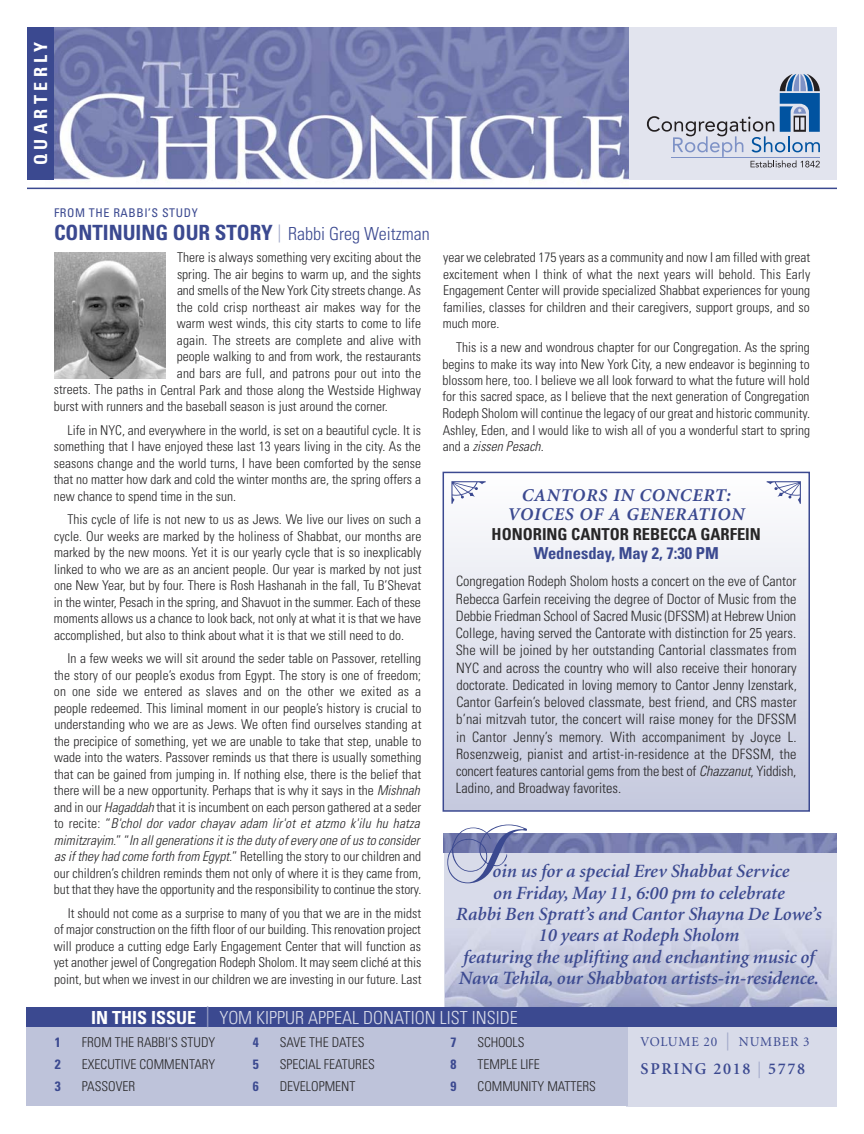
<style>
.page{position:relative;width:864px;height:1134px;background:#fff}
.page>*{position:absolute;margin:0;border:0;box-sizing:border-box;transform-origin:0 0}
.t1{font:68.1px "Chopin Script";color:#3b4990}
.t2{font:700 condensed 21px "Univers";color:#3b4990}
.t3{font:italic 600 18.75px/21.3px "Minion";color:#3b4990;text-align:center}
.t4{font:300 condensed 18px "Univers";color:#d8dbe9}
.t5{font:italic 700 18px/19.5px "Minion";letter-spacing:.05em;color:#3b4990;text-align:center}
.t6{font:700 condensed 18px "Univers";letter-spacing:.25em;color:#fff}
.t7{font:700 condensed 16.5px "Univers";color:#272627}
.t8{font:700 condensed 16.5px "Univers";color:#3b4990}
.t9{font:600 16.5px "Minion";letter-spacing:.1em;color:#3b4990}
.t10{font:300 condensed 14.25px/17.2px "Univers";color:#272627;text-align:justify}
.t11{font:300 condensed 13.5px/16.5px "Univers";color:#272627;text-align:justify}
.t12{font:13.5px "Minion";letter-spacing:.06em;color:#3b4990}
.t13{font:700 condensed 13.5px "Univers";color:#3b4990}
.t14{font:condensed 12px "Univers";letter-spacing:.05em;color:#3b4990}
.s1{font-weight:300;font-size:18px;color:#9da4c7}
.s2{font-weight:300;font-size:18px}
.s3{font-style:italic}
.s4{font-weight:700;color:#fff}
.s5{font-size:21px;color:#9da4c7}
.s6{font-family:"Univers";font-weight:300;font-stretch:condensed;font-size:18px;color:#9da4c7}
.s7{font-family:"Univers";font-weight:300;font-stretch:condensed;color:#9da4c7}
</style>
<div class="page">
<div style="left:627px;top:1007px;width:210px;height:99px;background:#d8dbe9"></div>
<div style="left:617px;top:27px;width:220px;height:152px;background:#e2e4ee"></div>
<div style="left:26px;top:1007px;width:602px;height:99px;background:#bec3da"></div>
<img style="left:54px;top:253px;width:111px;height:126px">
<img style="left:45px;top:27px;width:584px;height:159px">
<hr style="left:27px;top:188px;width:810px;height:1px;background:#3b4990">
<div style="left:27px;top:27px;width:27px;height:152px;background:#3b4990"></div>
<svg style="left:647px;top:74px;width:173px;height:93px"></svg>
<div style="left:444px;top:850px;width:392px;height:159px;background:#d8dbe9"></div>
<img style="left:446px;top:882px;width:391px;height:125px">
<img style="left:444px;top:833px;width:393px;height:19px">
<div style="left:444px;top:473px;width:365px;height:337px;background:linear-gradient(to bottom,#feffff,#c5c9de)"></div>
<div style="left:443px;top:472px;width:367px;height:340px;border:2px solid #3b4990"></div>
<div style="left:26px;top:1007px;width:811px;height:20px;background:#3b4990"></div>
<svg style="left:451px;top:481px;width:35px;height:23px"></svg>
<svg style="left:767px;top:481px;width:34px;height:23px"></svg>
<h3 class="t6" style="left:34px;top:165px;width:125px;rotate:-90deg">QUARTERLY</h3>
<p class="t14" style="left:54px;top:208px;width:145px">FROM THE RABBI’S STUDY</p>
<h2 class="t2" style="left:54px;top:224px;width:377px">CONTINUING OUR STORY <span class="s1">|</span> <span class="s2">Rabbi Greg Weitzman</span></h2>
<p class="t11" style="left:177px;top:251px;width:246px">There is always something very exciting about the</p>
<p class="t11" style="left:177px;top:267px;width:246px">spring. The air begins to warm up, and the sights</p>
<p class="t11" style="left:177px;top:284px;width:245px">and smells of the New York City streets change. As</p>
<p class="t11" style="left:177px;top:300px;width:246px">the cold crisp northeast air makes way for the</p>
<p class="t11" style="left:177px;top:317px;width:246px">warm west winds, this city starts to come to life</p>
<p class="t11" style="left:177px;top:333px;width:246px">again. The streets are complete and alive with</p>
<p class="t11" style="left:177px;top:350px;width:246px">people walking to and from work, the restaurants</p>
<p class="t11" style="left:177px;top:366px;width:246px">and bars are full, and patrons pour out into the</p>
<p class="t11" style="left:54px;top:383px;width:369px">streets. The paths in Central Park and those along the Westside Highway</p>
<p class="t11" style="left:54px;top:399px;width:335px">burst with runners and the baseball season is just around the corner.</p>
<p class="t11" style="left:54px;top:423px;width:369px;text-indent:14px">Life in NYC, and everywhere in the world, is set on a beautiful cycle. It is something that I have enjoyed these last 13 years living in the city. As the seasons change and the world turns, I have been comforted by the sense that no matter how dark and cold the winter months are, the spring offers a new chance to spend time in the sun.</p>
<p class="t11" style="left:54px;top:512px;width:369px;text-indent:14px">This cycle of life is not new to us as Jews. We live our lives on such a cycle. Our weeks are marked by the holiness of Shabbat, our months are marked by the new moons. Yet it is our yearly cycle that is so inexplicably linked to who we are as an ancient people. Our year is marked by not just one New Year, but by four. There is Rosh Hashanah in the fall, Tu B’Shevat in the winter, Pesach in the spring, and Shavuot in the summer. Each of these moments allows us a chance to look back, not only at what it is that we have accomplished, but also to think about what it is that we still need to do.</p>
<p class="t11" style="left:54px;top:651px;width:369px;text-align:left;text-indent:14px">In a few weeks we will sit around the seder table on Passover, retelling the story of our people’s exodus from Egypt. The story is one of freedom; on one side we entered as slaves and on the other we exited as a people redeemed. This liminal moment in our people’s history is crucial to understanding who we are as Jews. We often find ourselves standing at the precipice of something, yet we are unable to take that step, unable to wade into the waters. Passover reminds us that there is usually something that can be gained from jumping in. If nothing else, there is the belief that there will be a new opportunity. Perhaps that is why it says in the <span class="s3">Mishnah </span>and in our <span class="s3">Hagaddah</span> that it is incumbent on each person gathered at a seder to recite: “<span class="s3">B'chol dor vador chayav adam lir'ot et atzmo k'ilu hu hatza mimitzrayim.</span>” “<span class="s3">In all generations it is the duty of every one of us to consider as if they had come forth from Egypt.</span>” Retelling the story to our children and our children’s children reminds them not only of where it is they came from, but that they have the opportunity and the responsibility to continue the story.</p>
<p class="t11" style="left:54px;top:906px;width:369px;text-indent:14px">It should not come as a surprise to many of you that we are in the midst of major construction on the fifth floor of our building. This renovation project will produce a cutting edge Early Engagement Center that will function as yet another jewel of Congregation Rodeph Sholom. It may seem cliché at this point, but when we invest in our children we are investing in our future. Last</p>
<p class="t11" style="left:443px;top:251px;width:369px">year we celebrated 175 years as a community and now I am filled with great excitement when I think of what the next years will behold. This Early Engagement Center will provide specialized Shabbat experiences for young families, classes for children and their caregivers, support groups, and so much more.</p>
<p class="t11" style="left:442px;top:340px;width:369px;text-indent:14px">This is a new and wondrous chapter for our Congregation. As the spring begins to make its way into New York City, a new endeavor is beginning to blossom here, too. I believe we all look forward to what the future will hold for this sacred space, as I believe that the next generation of Congregation Rodeph Sholom will continue the legacy of our great and historic community.<br>Ashley, Eden, and I would like to wish all of you a wonderful start to spring and a <span class="s3">zissen Pesach</span>.</p>
<h3 class="t5" style="left:508px;top:487px;width:238px">CANTORS IN CONCERT:<br>VOICES OF A GENERATION</h3>
<p class="t7" style="left:492px;top:528px;width:271px">HONORING CANTOR REBECCA GARFEIN</p>
<p class="t8" style="left:534px;top:548px;width:186px">Wednesday, May 2, 7:30 PM</p>
<p class="t10" style="left:456px;top:574px;width:343px">Congregation Rodeph Sholom hosts a concert on the eve of Cantor Rebecca Garfein receiving the degree of Doctor of Music from the Debbie Friedman School of Sacred Music (DFSSM) at Hebrew Union College, having served the Cantorate with distinction for 25 years.<br>She will be joined by her outstanding Cantorial classmates from NYC and across the country who will also receive their honorary doctorate. Dedicated in loving memory to Cantor Jenny Izenstark, Cantor Garfein’s beloved classmate, best friend, and CRS master b’nai mitzvah tutor, the concert will raise money for the DFSSM in Cantor Jenny’s memory. With accompaniment by Joyce L.<br>Rosenzweig, pianist and artist-in-residence at the DFSSM, the concert features cantorial gems from the best of <span class="s3">Chazzanut</span>, Yiddish, Ladino, and Broadway favorites.</p>
<h1 class="t1" style="left:447px;top:806px;width:65px">J</h1>
<p class="t3" style="left:456px;top:862px;width:367px">oin us for a special Erev Shabbat Service<br>on Friday, May 11, 6:00 pm to celebrate<br>Rabbi Ben Spratt’s and Cantor Shayna De Lowe’s 10 years at Rodeph Sholom<br>featuring the uplifting and enchanting music of Nava Tehila, our Shabbaton artists-in-residence.</p>
<h3 class="t4" style="left:91px;top:1011px;width:428px"><span class="s4">IN THIS ISSUE</span> <span class="s5">|</span> YOM KIPPUR APPEAL DONATION LIST INSIDE</h3>
<p class="t13" style="left:55px;top:1037px;width:7px">1</p>
<p class="t11" style="left:82px;top:1035px;width:135px">FROM THE RABBI’S STUDY</p>
<p class="t13" style="left:55px;top:1059px;width:7px">2</p>
<p class="t11" style="left:82px;top:1057px;width:135px">EXECUTIVE COMMENTARY</p>
<p class="t13" style="left:55px;top:1082px;width:7px">3</p>
<p class="t11" style="left:82px;top:1080px;width:55px">PASSOVER</p>
<p class="t13" style="left:253px;top:1037px;width:7px">4</p>
<p class="t11" style="left:280px;top:1035px;width:86px">SAVE THE DATES</p>
<p class="t13" style="left:253px;top:1059px;width:7px">5</p>
<p class="t11" style="left:280px;top:1057px;width:96px">SPECIAL FEATURES</p>
<p class="t13" style="left:253px;top:1082px;width:7px">6</p>
<p class="t11" style="left:280px;top:1079px;width:77px">DEVELOPMENT</p>
<p class="t13" style="left:451px;top:1037px;width:7px">7</p>
<p class="t11" style="left:478px;top:1035px;width:48px">SCHOOLS</p>
<p class="t13" style="left:451px;top:1059px;width:7px">8</p>
<p class="t11" style="left:478px;top:1057px;width:64px">TEMPLE LIFE</p>
<p class="t13" style="left:451px;top:1082px;width:7px">9</p>
<p class="t11" style="left:478px;top:1079px;width:120px">COMMUNITY MATTERS</p>
<p class="t12" style="left:641px;top:1037px;width:171px">VOLUME 20 <span class="s6">|</span> NUMBER 3</p>
<p class="t9" style="left:641px;top:1062px;width:166px">SPRING 2018 <span class="s7">|</span> 5778</p>
</div>
